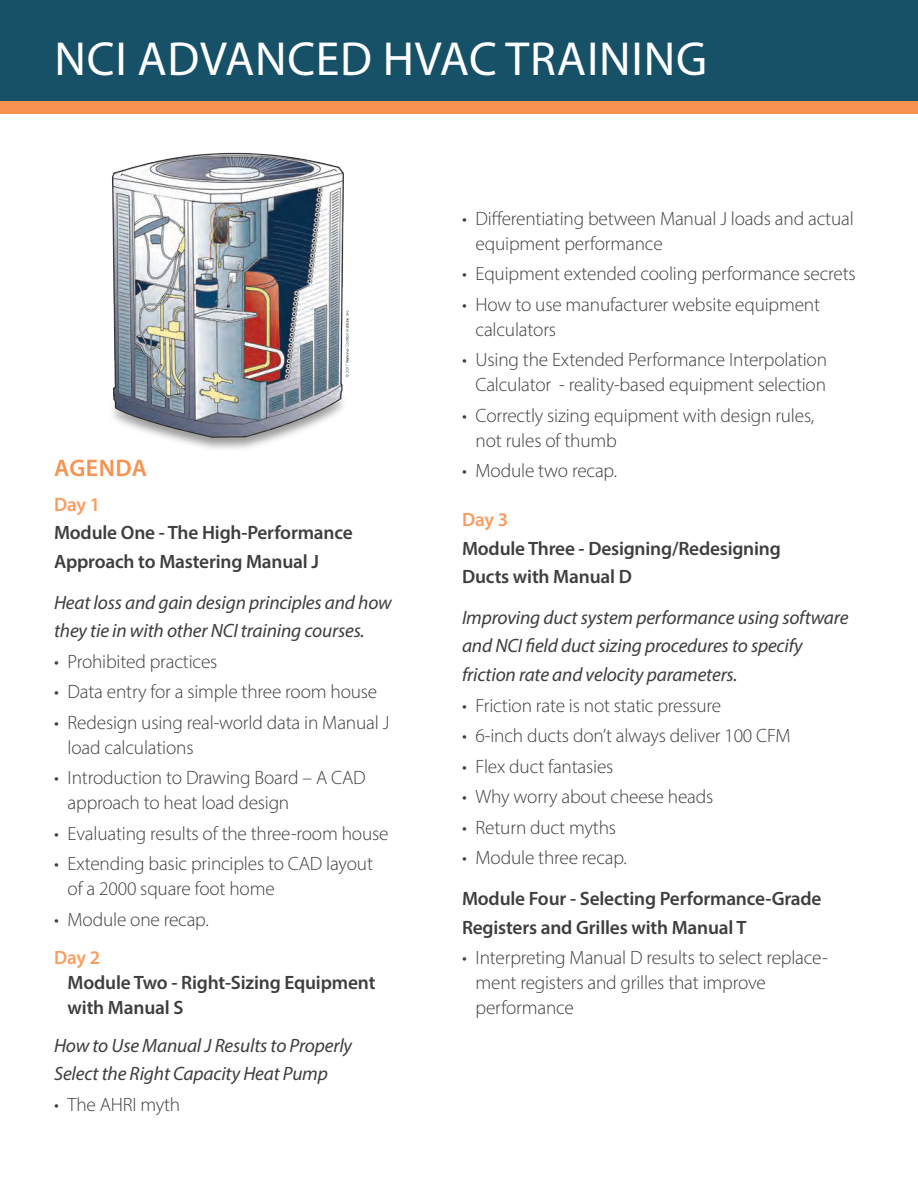
<style>
.page{position:relative;width:918px;height:1188px;background:#fff}
.page>*{position:absolute;margin:0;border:0;box-sizing:border-box;transform-origin:0 0}
.t1{font:48px "Myriad Pro";letter-spacing:.015em;color:#fff}
.t2{font:600 24px "Myriad Pro";letter-spacing:.02em;color:#f69351}
.t3{font:300 19.35px/24.9px "Myriad Pro";letter-spacing:-.01em;color:#3e3e3f}
.t4{font:italic 19.35px/28.5px "Myriad Pro";letter-spacing:-.01em;color:#3e3e3f}
.t5{font:600 19.35px/28.5px "Myriad Pro";letter-spacing:-.01em;color:#3e3e3f}
.t6{font:600 19.35px "Myriad Pro";letter-spacing:-.015em;color:#f89d60}
</style>
<div class="page">
<img style="left:112px;top:152px;width:237px;height:297px">
<div style="left:0;top:0;width:918px;height:107px;background:#175167"></div>
<div style="left:0;top:101px;width:918px;height:12px;background:#f69351"></div>
<h1 class="t1" style="left:54px;top:29px;width:654px">NCI ADVANCED HVAC TRAINING</h1>
<p class="t2" style="left:54px;top:452px;width:95px">AGENDA</p>
<p class="t6" style="left:54px;top:492px;width:48px">Day 1</p>
<p class="t5" style="left:54px;top:518px;width:300px">Module One - The High-Performance<br>Approach to Mastering Manual J</p>
<p class="t4" style="left:54px;top:588px;width:339px">Heat loss and gain design principles and how they tie in with other NCI training courses.</p>
<p class="t3" style="left:54px;top:649px;width:165px">• Prohibited practices</p>
<p class="t3" style="left:54px;top:679px;width:325px">• Data entry for a simple three room house</p>
<p class="t3" style="left:68px;top:710px;width:323px;text-indent:-14px">• Redesign using real-world data in Manual J load calculations</p>
<p class="t3" style="left:68px;top:765px;width:300px;text-indent:-14px">• Introduction to Drawing Board – A CAD approach to heat load design</p>
<p class="t3" style="left:54px;top:821px;width:336px">• Evaluating results of the three-room house</p>
<p class="t3" style="left:68px;top:851px;width:307px;text-indent:-14px">• Extending basic principles to CAD layout of a 2000 square foot home</p>
<p class="t3" style="left:54px;top:907px;width:156px">• Module one recap.</p>
<p class="t6" style="left:54px;top:946px;width:48px">Day 2</p>
<p class="t5" style="left:68px;top:970px;width:309px;line-height:24.9px">Module Two - Right-Sizing Equipment with Manual S</p>
<p class="t4" style="left:54px;top:1030px;width:300px">How to Use Manual J Results to Properly<br>Select the Right Capacity Heat Pump</p>
<p class="t3" style="left:54px;top:1091px;width:128px">• The AHRI myth</p>
<p class="t3" style="left:476px;top:206px;width:380px;text-indent:-14px">• Differentiating between Manual J loads and actual equipment performance</p>
<p class="t3" style="left:462px;top:261px;width:395px">• Equipment extended cooling performance secrets</p>
<p class="t3" style="left:476px;top:292px;width:346px;text-indent:-14px">• How to use manufacturer website equipment calculators</p>
<p class="t3" style="left:462px;top:347px;width:367px;text-align:right">• Using the Extended Performance Interpolation<br>Calculator - reality-based equipment selection</p>
<p class="t3" style="left:476px;top:403px;width:340px;text-indent:-14px">• Correctly sizing equipment with design rules, not rules of thumb</p>
<p class="t3" style="left:462px;top:458px;width:157px">• Module two recap.</p>
<p class="t6" style="left:462px;top:507px;width:48px">Day 3</p>
<p class="t5" style="left:462px;top:533px;width:320px">Module Three - Designing/Redesigning<br>Ducts with Manual D</p>
<p class="t4" style="left:462px;top:603px;width:388px">Improving duct system performance using software and NCI field duct sizing procedures to specify friction rate and velocity parameters.</p>
<p class="t3" style="left:462px;top:692px;width:261px">• Friction rate is not static pressure</p>
<p class="t3" style="left:462px;top:723px;width:330px">• 6-inch ducts don’t always deliver 100 CFM</p>
<p class="t3" style="left:462px;top:754px;width:153px">• Flex duct fantasies</p>
<p class="t3" style="left:462px;top:784px;width:253px">• Why worry about cheese heads</p>
<p class="t3" style="left:462px;top:815px;width:156px">• Return duct myths</p>
<p class="t3" style="left:462px;top:845px;width:167px">• Module three recap.</p>
<p class="t5" style="left:462px;top:884px;width:361px">Module Four - Selecting Performance-Grade<br>Registers and Grilles with Manual T</p>
<p class="t3" style="left:476px;top:945px;width:354px;text-indent:-14px">• Interpreting Manual D results to select replace&shy;ment registers and grilles that improve performance</p>
</div>
